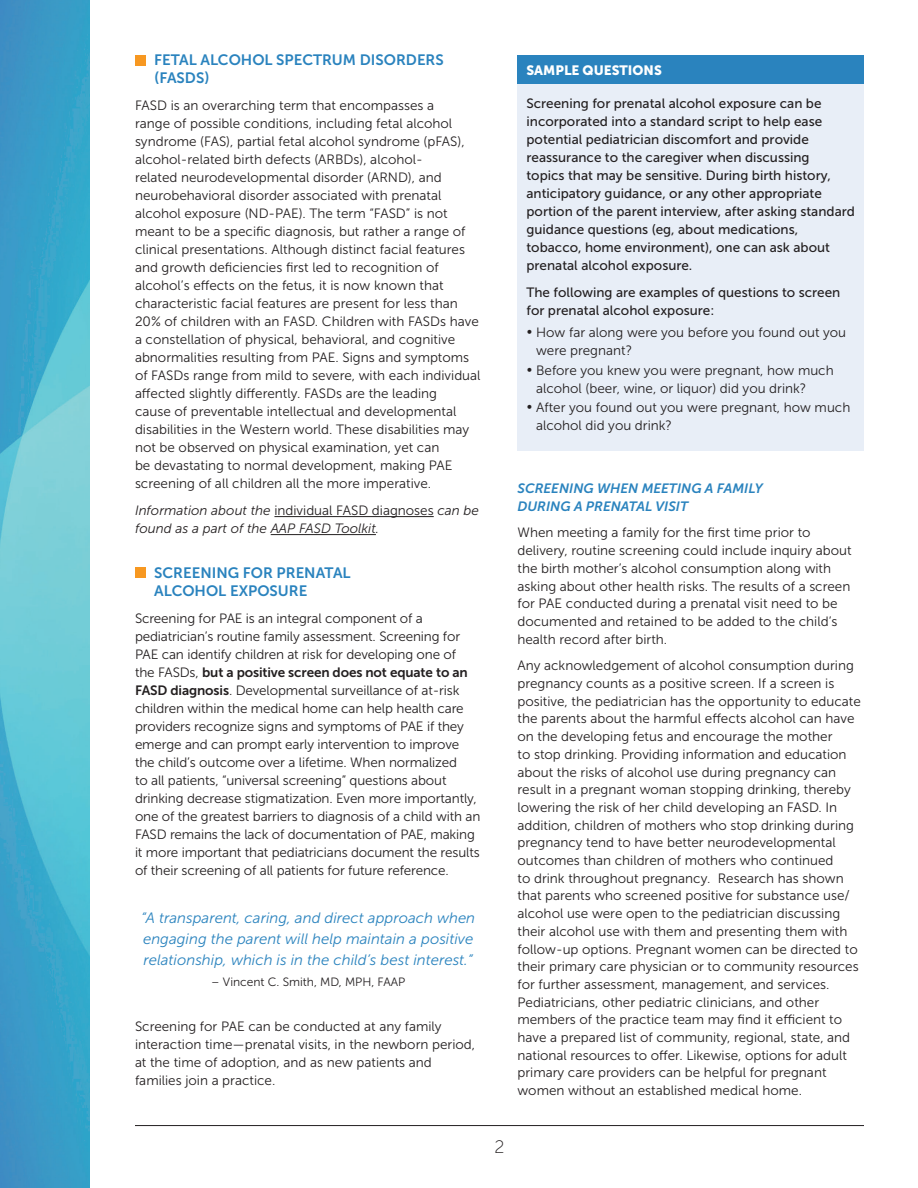
<style>
.page{position:relative;width:918px;height:1188px;background:#fff}
.page>*{position:absolute;margin:0;border:0;box-sizing:border-box;transform-origin:0 0}
.t1{font:18px "Museo Sans 100";color:#231f20}
.Intense_Quote{font:italic 15px/21px "Museo Sans 300";color:#2a83be}
.Heading_1{font:15px/18px "Museo Sans 700";color:#2a83be}
.t2{font:13.5px/18px "Museo Sans 300";color:#231f20}
.t3{font:13.5px/18px "Museo Sans 500";color:#231f20}
.t4{font:italic 13.5px/18px "Museo Sans 300";color:#231f20}
.t5{font:italic 13.5px/18px "Museo Sans 700";color:#2a83be}
.t6{font:13.5px "Museo Sans 900";color:#fff}
.Intense_Quote-2{font:12px "Museo Sans 300";color:#231f20}
.s1{font-style:normal}
.s2{font-family:"Museo Sans 700"}
</style>
<div class="page">
<img style="left:0;top:0;width:90px;height:1188px">
<hr style="left:274px;top:516px;width:160px;height:1px;background:#231f20">
<hr style="left:271px;top:534px;width:105px;height:1px;background:#231f20">
<div style="left:518px;top:55px;width:346px;height:396px;background:#e8eef7"></div>
<div style="left:518px;top:55px;width:346px;height:29px;background:#2a83be"></div>
<div style="left:135px;top:55px;width:10px;height:10px;background:#f79821"></div>
<div style="left:135px;top:568px;width:10px;height:10px;background:#f79821"></div>
<hr style="left:135px;top:1125px;width:729px;height:1px;background:#231f20">
<p class="Heading_1" style="left:154px;top:51px;width:291px">FETAL ALCOHOL SPECTRUM DISORDERS (FASDS)</p>
<p class="t2" style="left:135px;top:97px;width:347px">FASD is an overarching term that encompasses a<br>range of possible conditions, including fetal alcohol syndrome (FAS), partial fetal alcohol syndrome (pFAS), alcohol-related birth defects (ARBDs), alcohol-<br>related neurodevelopmental disorder (ARND), and neurobehavioral disorder associated with prenatal alcohol exposure (ND-PAE). The term “FASD” is not meant to be a specific diagnosis, but rather a range of clinical presentations. Although distinct facial features and growth deficiencies first led to recognition of alcohol’s effects on the fetus, it is now known that characteristic facial features are present for less than 20% of children with an FASD. Children with FASDs have a constellation of physical, behavioral, and cognitive abnormalities resulting from PAE. Signs and symptoms of FASDs range from mild to severe, with each individual affected slightly differently. FASDs are the leading<br>cause of preventable intellectual and developmental disabilities in the Western world. These disabilities may not be observed on physical examination, yet can<br>be devastating to normal development, making PAE screening of all children all the more imperative.</p>
<p class="t4" style="left:135px;top:502px;width:345px">Information about the <span class="s1">individual FASD diagnoses</span> can be found as a part of the AAP FASD Toolkit.</p>
<p class="Heading_1" style="left:154px;top:564px;width:198px">SCREENING FOR PRENATAL<br>ALCOHOL EXPOSURE</p>
<p class="t2" style="left:135px;top:610px;width:347px">Screening for PAE is an integral component of a pediatrician’s routine family assessment. Screening for PAE can identify children at risk for developing one of<br>the FASDs, <span class="s2">but a positive screen does not equate to an FASD diagnosis</span>. Developmental surveillance of at-risk children within the medical home can help health care providers recognize signs and symptoms of PAE if they emerge and can prompt early intervention to improve the child’s outcome over a lifetime. When normalized<br>to all patients, “universal screening” questions about drinking decrease stigmatization. Even more importantly, one of the greatest barriers to diagnosis of a child with an FASD remains the lack of documentation of PAE, making it more important that pediatricians document the results of their screening of all patients for future reference.</p>
<p class="Intense_Quote" style="left:141px;top:908px;width:335px">“A transparent, caring, and direct approach when engaging the parent will help maintain a positive relationship, which is in the child’s best interest.”</p>
<p class="Intense_Quote-2" style="left:211px;top:976px;width:196px">– Vincent C. Smith, MD, MPH, FAAP</p>
<p class="t2" style="left:135px;top:1018px;width:342px">Screening for PAE can be conducted at any family interaction time—prenatal visits, in the newborn period, at the time of adoption, and as new patients and families join a practice.</p>
<p class="t6" style="left:526px;top:62px;width:137px">SAMPLE QUESTIONS</p>
<p class="t3" style="left:526px;top:94px;width:330px">Screening for prenatal alcohol exposure can be incorporated into a standard script to help ease potential pediatrician discomfort and provide reassurance to the caregiver when discussing<br>topics that may be sensitive. During birth history, anticipatory guidance, or any other appropriate portion of the parent interview, after asking standard guidance questions (eg, about medications, tobacco, home environment), one can ask about prenatal alcohol exposure.</p>
<p class="t3" style="left:526px;top:283px;width:315px">The following are examples of questions to screen for prenatal alcohol exposure:</p>
<p class="t2" style="left:536px;top:324px;width:312px;text-indent:-10px">• How far along were you before you found out you were pregnant?</p>
<p class="t2" style="left:536px;top:361px;width:299px;text-indent:-10px">• Before you knew you were pregnant, how much alcohol (beer, wine, or liquor) did you drink?</p>
<p class="t2" style="left:536px;top:399px;width:316px;text-indent:-10px">• After you found out you were pregnant, how much alcohol did you drink?</p>
<p class="t5" style="left:518px;top:479px;width:247px">SCREENING WHEN MEETING A FAMILY<br>DURING A PRENATAL VISIT</p>
<p class="t2" style="left:518px;top:524px;width:336px">When meeting a family for the first time prior to delivery, routine screening could include inquiry about the birth mother’s alcohol consumption along with asking about other health risks. The results of a screen for PAE conducted during a prenatal visit need to be documented and retained to be added to the child’s health record after birth.</p>
<p class="t2" style="left:518px;top:657px;width:345px">Any acknowledgement of alcohol consumption during pregnancy counts as a positive screen. If a screen is positive, the pediatrician has the opportunity to educate the parents about the harmful effects alcohol can have on the developing fetus and encourage the mother<br>to stop drinking. Providing information and education about the risks of alcohol use during pregnancy can result in a pregnant woman stopping drinking, thereby lowering the risk of her child developing an FASD. In addition, children of mothers who stop drinking during pregnancy tend to have better neurodevelopmental outcomes than children of mothers who continued<br>to drink throughout pregnancy. Research has shown that parents who screened positive for substance use/ alcohol use were open to the pediatrician discussing their alcohol use with them and presenting them with follow-up options. Pregnant women can be directed to their primary care physician or to community resources for further assessment, management, and services.<br>Pediatricians, other pediatric clinicians, and other members of the practice team may find it efficient to have a prepared list of community, regional, state, and national resources to offer. Likewise, options for adult primary care providers can be helpful for pregnant women without an established medical home.</p>
<p class="t1" style="left:494px;top:1137px;width:12px">2</p>
</div>
